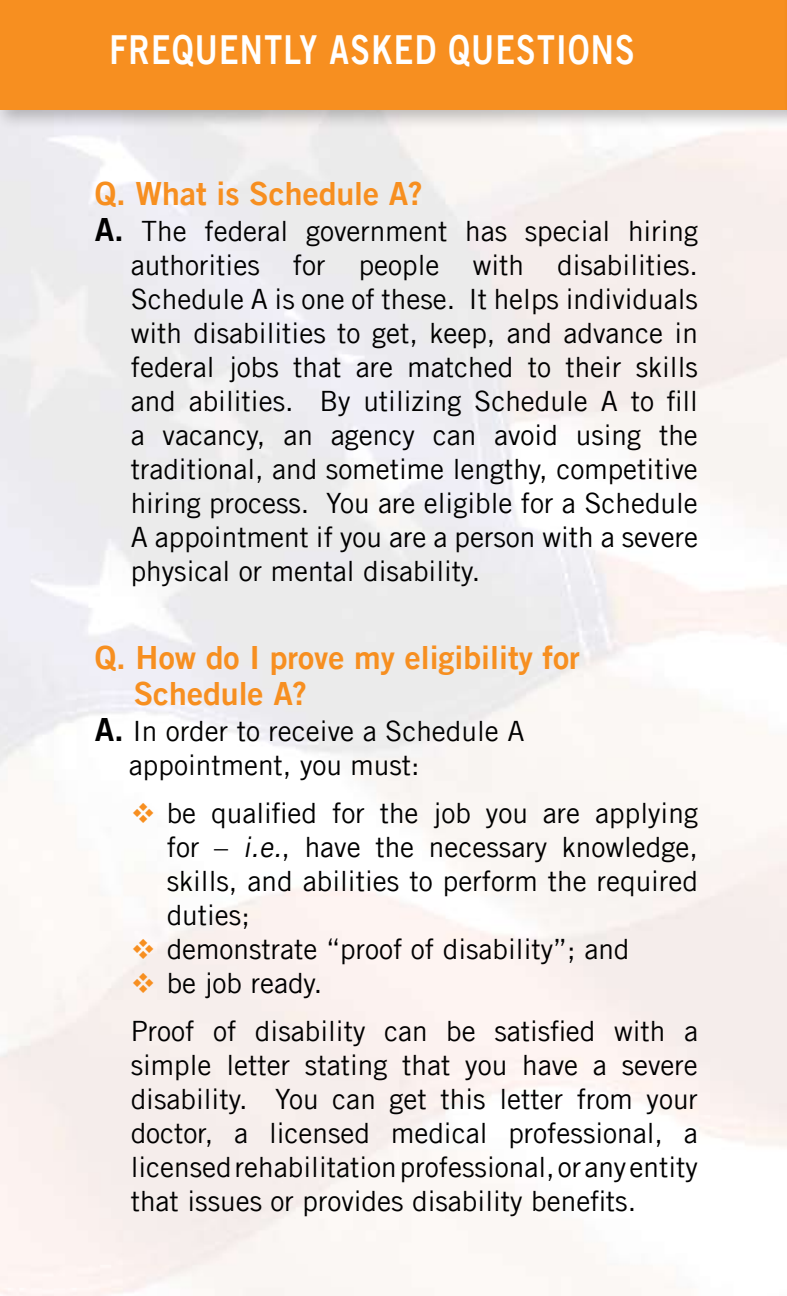
<style>
.page{position:relative;width:787px;height:1296px;background:#fff}
.page>*{position:absolute;margin:0;border:0;box-sizing:border-box;transform-origin:0 0}
.t1{font:40px "Trade Gothic LT Bold Two";letter-spacing:.04em;color:#fff;scale:.8 1}
.t2{font:32px/36px "Trade Gothic LT Bold Two";color:#f78f20}
.t3{font:28px/34px "Trade Gothic LT";color:#000;text-align:justify}
.s1{font-family:"Trade Gothic LT Bold Two";font-size:32px}
.s2{color:#f78f20}
.s3{font-style:italic}
</style>
<div class="page">
<div style="left:0;top:0;width:787px;height:154px;background:#000;opacity:.25"></div>
<div style="left:0;top:0;width:787px;height:110px;background:#f78f20"></div>
<div style="left:780px;top:0;width:7px;height:160px;background:#000;opacity:.3"></div>
<p class="t1" style="left:110px;top:25px;width:658px">FREQUENTLY ASKED QUESTIONS</p>
<p class="t2" style="left:95px;top:175px;width:329px">Q. What is Schedule A?</p>
<p class="t3" style="left:131px;top:213px;width:569px;text-indent:-36px"><span class="s1">A.</span> The federal government has special hiring authorities for people with disabilities.<br>Schedule A is one of these. It helps individuals with disabilities to get, keep, and advance in federal jobs that are matched to their skills and abilities. By utilizing Schedule A to fill a vacancy, an agency can avoid using the traditional, and sometime lengthy, competitive hiring process. You are eligible for a Schedule A appointment if you are a person with a severe physical or mental disability.</p>
<p class="t2" style="left:134px;top:639px;width:448px;text-indent:-39px">Q. How do I prove my eligibility for<br>Schedule A?</p>
<p class="t3" style="left:129px;top:713px;width:397px;text-indent:-34px"><span class="s1">A.</span> In order to receive a Schedule A appointment, you must:</p>
<p class="t3" style="left:167px;top:796px;width:533px;text-indent:-36px"><span class="s2">❖</span> be qualified for the job you are applying for – <span class="s3">i.e.</span>, have the necessary knowledge, skills, and abilities to perform the required duties;</p>
<p class="t3" style="left:131px;top:932px;width:500px"><span class="s2">❖</span> demonstrate “proof of disability”; and</p>
<p class="t3" style="left:131px;top:958px;width:569px;line-height:48.4px"><span class="s2">❖</span> be job ready.<br>Proof of disability can be satisfied with a</p>
<p class="t3" style="left:131px;top:1048px;width:569px">simple letter stating that you have a severe disability. You can get this letter from your doctor, a licensed medical professional, a licensed rehabilitation professional, or any entity that issues or provides disability benefits.</p>
</div>
